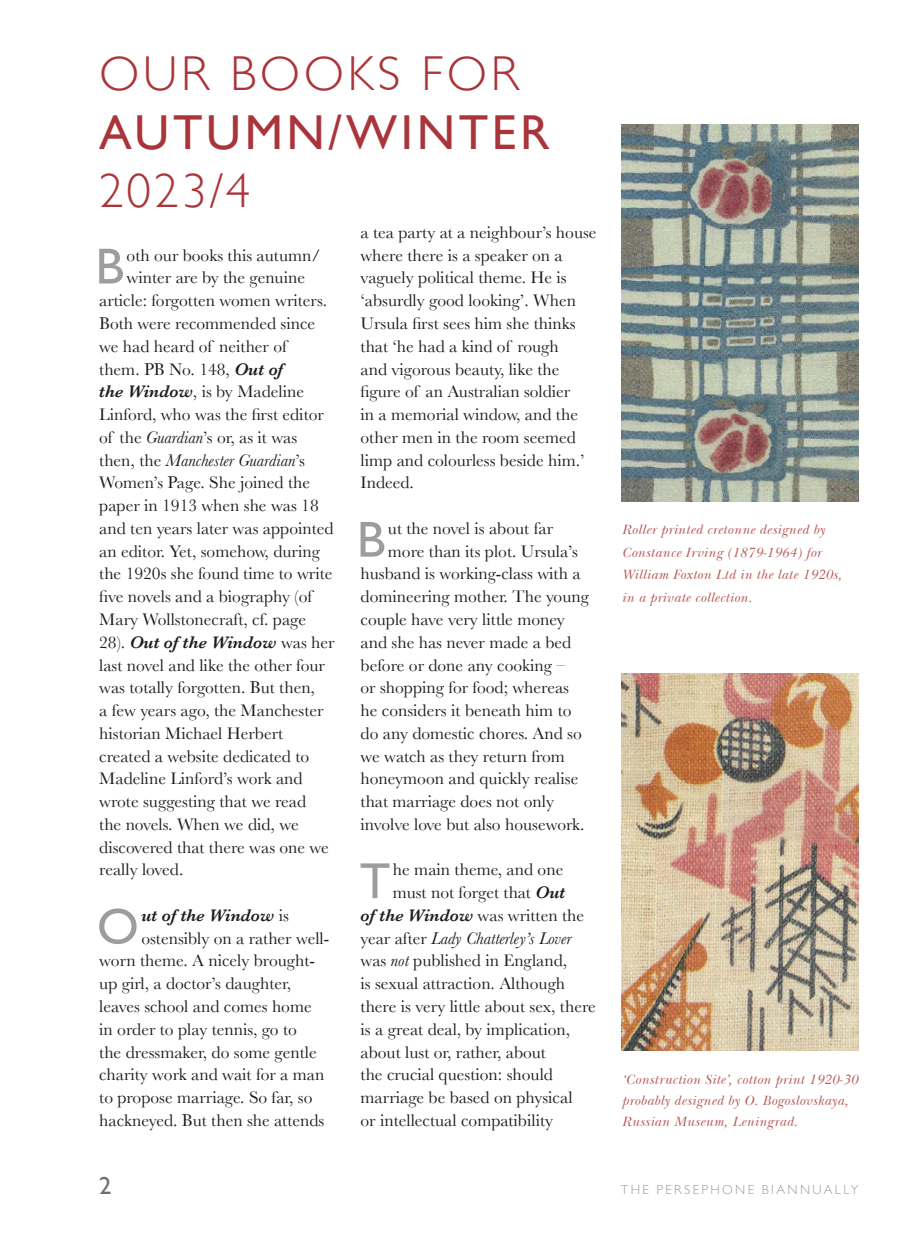
<style>
.page{position:relative;width:918px;height:1241px;background:#fff}
.page>*{position:absolute;margin:0;border:0;box-sizing:border-box;transform-origin:0 0}
.t1{font:50.93px "Gill Sans";color:#9d9d9c}
.t2{font:300 49px "Gill Sans";letter-spacing:.075em;color:#a9353a}
.t3{font:49px "Gill Sans Alt One WGL";letter-spacing:.075em;color:#a9353a}
.t4{font:24.5px "Gill Sans";color:#706f6f}
.t5{font:17.5px/22.8px "Baskerville";color:#1d1d1b}
.t6{font:italic 17.5px "Baskerville";color:#1d1d1b}
.t7{font:italic 600 17.5px "Baskerville";color:#1d1d1b}
.t8{font:italic 14px/22.8px "New Baskerville ITC Pro";letter-spacing:.025em;color:#b85c58}
.t9{font:300 13.12px "Gill Sans";letter-spacing:.18em;color:#9d9d9c}
.s1{font-weight:600;font-style:italic}
.s2{font-style:italic}
.s3{font-style:normal}
.s4{font-weight:400;font-style:normal}
</style>
<div class="page">
<img style="left:622px;top:124px;width:236px;height:377px">
<img style="left:622px;top:673px;width:236px;height:377px">
<h2 class="t2" style="left:99px;top:35px;width:421px">OUR BOOKS FOR</h2>
<h2 class="t3" style="left:99px;top:98px;width:452px">AUTUMN/WINTER</h2>
<h2 class="t2" style="left:99px;top:153px;width:152px">2023/4</h2>
<h1 class="t1" style="left:95px;top:236px;width:30px">B</h1>
<p class="t5" style="left:127px;top:243px;width:195px">oth our books this autumn/</p>
<p class="t5" style="left:127px;top:266px;width:180px">winter are by the genuine</p>
<p class="t5" style="left:99px;top:289px;width:229px">article: forgotten women writers.</p>
<p class="t5" style="left:99px;top:312px;width:217px">Both were recommended since</p>
<p class="t5" style="left:99px;top:334px;width:189px">we had heard of neither of</p>
<p class="t5" style="left:99px;top:357px;width:185px">them. PB No. 148, <span class="s1">Out of</span></p>
<p class="t5" style="left:99px;top:380px;width:206px"><span class="s1">the Window</span>, is by Madeline</p>
<p class="t5" style="left:99px;top:403px;width:226px">Linford, who was the first editor</p>
<p class="t5" style="left:99px;top:425px;width:200px">of the <span class="s2">Guardian</span>’s or, as it was</p>
<p class="t6" style="left:99px;top:448px;width:207px"><span class="s3">then, the</span> Manchester Guardian<span class="s3">’s</span></p>
<p class="t5" style="left:99px;top:471px;width:212px">Women’s Page. She joined the</p>
<p class="t5" style="left:99px;top:494px;width:221px">paper in 1913 when she was 18</p>
<p class="t5" style="left:99px;top:516px;width:236px">and ten years later was appointed</p>
<p class="t5" style="left:99px;top:539px;width:222px">an editor. Yet, somehow, during</p>
<p class="t5" style="left:99px;top:562px;width:235px">the 1920s she found time to write</p>
<p class="t5" style="left:99px;top:585px;width:214px">five novels and a biography (of</p>
<p class="t5" style="left:99px;top:607px;width:208px">Mary Wollstonecraft, cf. page</p>
<p class="t7" style="left:99px;top:631px;width:237px"><span class="s4">28).</span> Out of the Window <span class="s4">was her</span></p>
<p class="t5" style="left:99px;top:653px;width:227px">last novel and like the other four</p>
<p class="t5" style="left:99px;top:676px;width:217px">was totally forgotten. But then,</p>
<p class="t5" style="left:99px;top:698px;width:226px">a few years ago, the Manchester</p>
<p class="t5" style="left:99px;top:721px;width:185px">historian Michael Herbert</p>
<p class="t5" style="left:99px;top:744px;width:211px">created a website dedicated to</p>
<p class="t5" style="left:99px;top:767px;width:205px">Madeline Linford’s work and</p>
<p class="t5" style="left:99px;top:789px;width:208px">wrote suggesting that we read</p>
<p class="t5" style="left:99px;top:812px;width:201px">the novels. When we did, we</p>
<p class="t5" style="left:99px;top:835px;width:231px">discovered that there was one we</p>
<p class="t5" style="left:99px;top:858px;width:86px">really loved.</p>
<h1 class="t1" style="left:97px;top:896px;width:43px">O</h1>
<p class="t7" style="left:141px;top:904px;width:149px">ut of the Window <span class="s4">is</span></p>
<p class="t5" style="left:141px;top:926px;width:189px">ostensibly on a rather well-</p>
<p class="t5" style="left:99px;top:949px;width:217px">worn theme. A nicely brought-</p>
<p class="t5" style="left:99px;top:971px;width:193px">up girl, a doctor’s daughter,</p>
<p class="t5" style="left:99px;top:994px;width:214px">leaves school and comes home</p>
<p class="t5" style="left:99px;top:1017px;width:199px">in order to play tennis, go to</p>
<p class="t5" style="left:99px;top:1040px;width:219px">the dressmaker, do some gentle</p>
<p class="t5" style="left:99px;top:1062px;width:227px">charity work and wait for a man</p>
<p class="t5" style="left:99px;top:1085px;width:215px">to propose marriage. So far, so</p>
<p class="t5" style="left:99px;top:1108px;width:227px">hackneyed. But then she attends</p>
<p class="t5" style="left:360px;top:221px;width:237px">a tea party at a neighbour’s house where there is a speaker on a vaguely political theme. He is ‘absurdly good looking’. When<br>Ursula first sees him she thinks that ‘he had a kind of rough<br>and vigorous beauty, like the figure of an Australian soldier<br>in a memorial window, and the other men in the room seemed limp and colourless beside him.’<br>Indeed.</p>
<h1 class="t1" style="left:357px;top:509px;width:30px">B</h1>
<p class="t5" style="left:388px;top:516px;width:167px">ut the novel is about far</p>
<p class="t5" style="left:388px;top:539px;width:191px">more than its plot. Ursula’s</p>
<p class="t5" style="left:360px;top:562px;width:221px">husband is working-class with a</p>
<p class="t5" style="left:360px;top:585px;width:230px">domineering mother. The young</p>
<p class="t5" style="left:360px;top:607px;width:206px">couple have very little money</p>
<p class="t5" style="left:360px;top:630px;width:212px">and she has never made a bed</p>
<p class="t5" style="left:360px;top:653px;width:206px">before or done any cooking –</p>
<p class="t5" style="left:360px;top:676px;width:210px">or shopping for food; whereas</p>
<p class="t5" style="left:360px;top:698px;width:212px">he considers it beneath him to</p>
<p class="t5" style="left:360px;top:721px;width:223px">do any domestic chores. And so</p>
<p class="t5" style="left:360px;top:744px;width:206px">we watch as they return from</p>
<p class="t5" style="left:360px;top:767px;width:219px">honeymoon and quickly realise</p>
<p class="t5" style="left:360px;top:789px;width:195px">that marriage does not only</p>
<p class="t5" style="left:360px;top:812px;width:225px">involve love but also housework.</p>
<h1 class="t1" style="left:360px;top:850px;width:32px">T</h1>
<p class="t5" style="left:393px;top:858px;width:172px">he main theme, and one</p>
<p class="t5" style="left:393px;top:880px;width:174px">must not forget that <span class="s1">Out</span></p>
<p class="t5" style="left:360px;top:903px;width:225px"><span class="s1">of the Window</span> was written the</p>
<p class="t6" style="left:360px;top:926px;width:213px"><span class="s3">year after</span> Lady Chatterley’s Lover</p>
<p class="t5" style="left:360px;top:949px;width:208px">was <span class="s2">not</span> published in England,</p>
<p class="t5" style="left:360px;top:971px;width:206px">is sexual attraction. Although</p>
<p class="t5" style="left:360px;top:994px;width:237px">there is very little about sex, there</p>
<p class="t5" style="left:360px;top:1017px;width:211px">is a great deal, by implication,</p>
<p class="t5" style="left:360px;top:1040px;width:187px">about lust or, rather, about</p>
<p class="t5" style="left:360px;top:1062px;width:194px">the crucial question: should</p>
<p class="t5" style="left:360px;top:1085px;width:213px">marriage be based on physical</p>
<p class="t5" style="left:360px;top:1108px;width:194px">or intellectual compatibility</p>
<p class="t8" style="left:622px;top:518px;width:221px">Roller printed cretonne designed by Constance Irving (1879-1964) for William Foxton Ltd in the late 1920s, in a private collection.</p>
<p class="t8" style="left:622px;top:1069px;width:237px;line-height:21px">‘Construction Site’, cotton print 1920-30 probably designed by O. Bogoslovskaya,<br>Russian Museum, Leningrad.</p>
<h3 class="t4" style="left:99px;top:1171px;width:14px">2</h3>
<p class="t9" style="left:621px;top:1178px;width:239px">THE PERSEPHONE BIANNUALLY</p>
</div>
